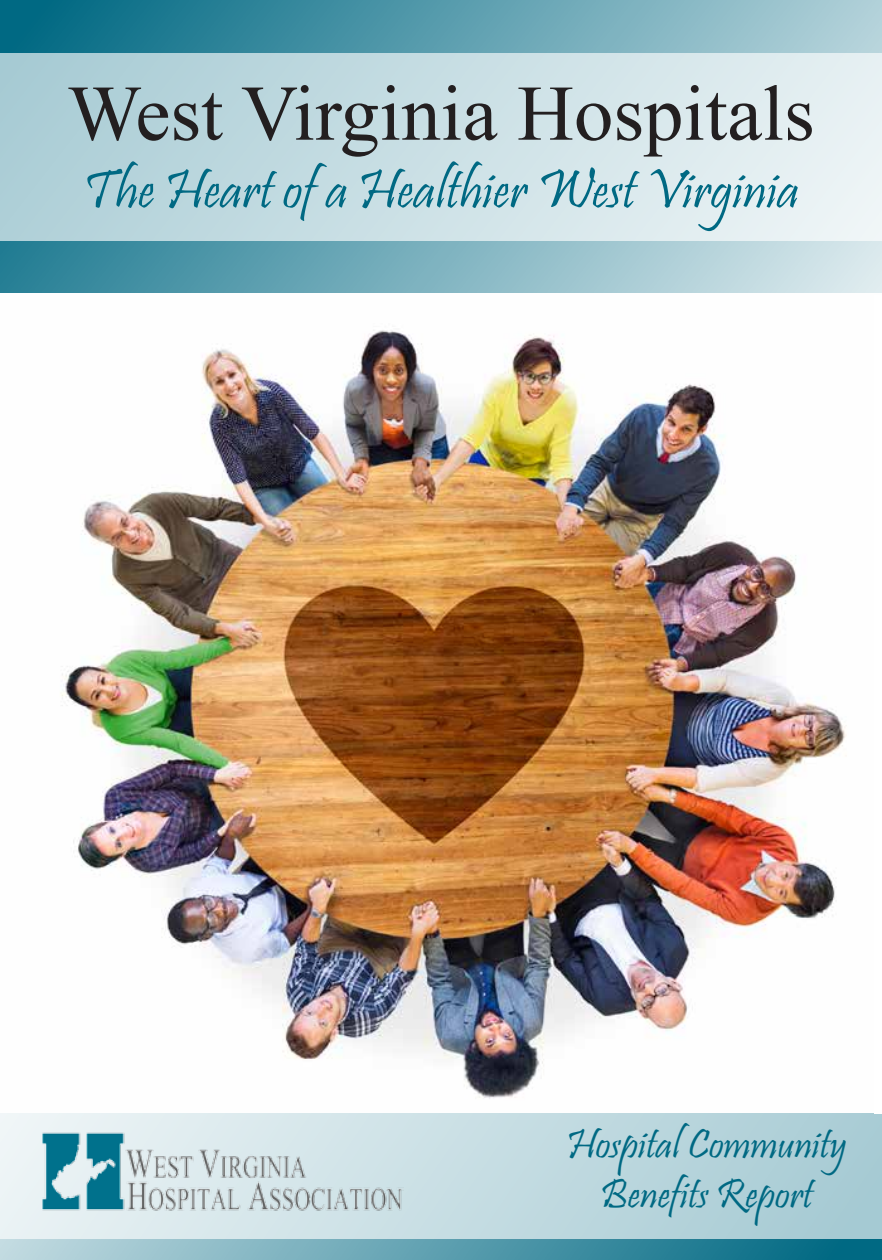
<style>
.page{position:relative;width:882px;height:1260px;background:#fff}
.page>*{position:absolute;margin:0;border:0;box-sizing:border-box;transform-origin:0 0}
.t1{font:78.75px "Times New Roman";color:#231f20}
.t2{font:56px "Pristina";color:#006983}
.t3{font:42px/50.4px "Pristina";color:#006983;text-align:center}
</style>
<div class="page">
<svg style="left:0;top:0;width:882px;height:293px;background:#6da8b7"></svg>
<div style="left:0;top:799px;width:882px;height:461px;background:linear-gradient(to right,#c3dbe1,#00647f)"></div>
<div style="left:0;top:53px;width:882px;height:187px;background:linear-gradient(to right,#aaccd5,#ecf3f5)"></div>
<div style="left:0;top:1111px;width:882px;height:128px;background:linear-gradient(to right,#edf4f6,#a6cad3)"></div>
<img style="left:0;top:330px;width:874px;height:783px">
<div style="left:874px;top:295px;width:8px;height:818px;background:#fff"></div>
<img style="left:42px;top:1131px;width:361px;height:81px">
<h1 class="t1" style="left:67px;top:60px;width:749px">West Virginia Hospitals</h1>
<p class="t2" style="left:83px;top:159px;width:718px">The Heart of a Healthier West Virginia</p>
<p class="t3" style="left:567px;top:1123px;width:282px">Hospital Community<br>Benefits Report</p>
</div>
